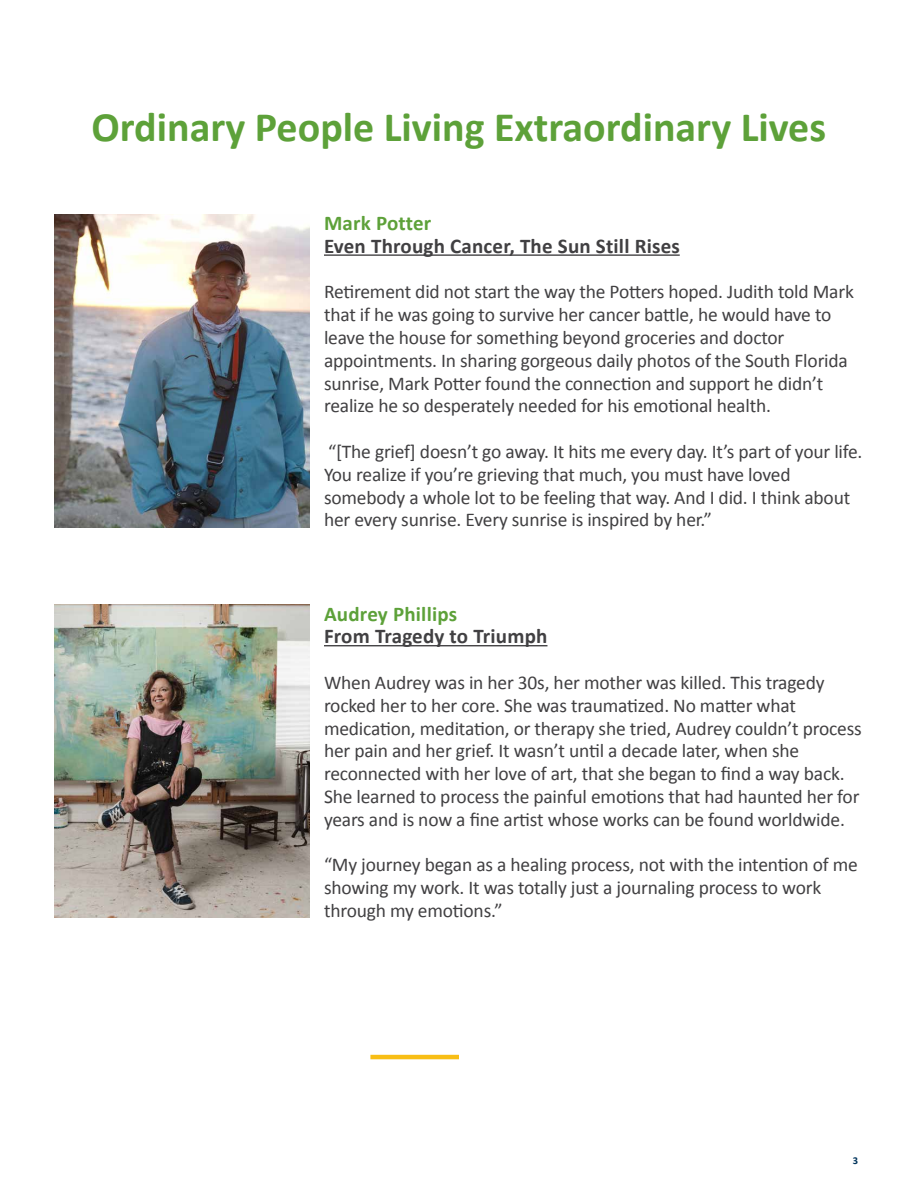
<style>
.page{position:relative;width:918px;height:1188px;background:#fff}
.page>*{position:absolute;margin:0;border:0;box-sizing:border-box;transform-origin:0 0}
.t1{font:700 42px "Calibri";color:#5da139}
.t2{font:700 21px "Calibri";letter-spacing:.01em;color:#414042}
.t3{font:700 21px "Calibri";letter-spacing:.01em;color:#5da139}
.t4{font:19.5px/22.8px "Calibri";letter-spacing:-.01em;color:#414042}
.t5{font:700 10.5px "Calibri";color:#00345c}
</style>
<div class="page">
<hr style="left:324px;top:254px;width:356px;height:2px;background:#414042">
<hr style="left:324px;top:645px;width:223px;height:1px;background:#414042">
<img style="left:54px;top:214px;width:256px;height:313px">
<img style="left:54px;top:605px;width:256px;height:313px">
<hr style="left:370px;top:1055px;width:89px;height:4px;background:#f8be15">
<h1 class="t1" style="left:92px;top:98px;width:736px">Ordinary People Living Extraordinary Lives</h1>
<p class="t3" style="left:324px;top:208px;width:109px">Mark Potter</p>
<p class="t2" style="left:324px;top:231px;width:357px">Even Through Cancer, The Sun Still Rises</p>
<p class="t4" style="left:324px;top:280px;width:531px">Retirement did not start the way the Potters hoped. Judith told Mark that if he was going to survive her cancer battle, he would have to leave the house for something beyond groceries and doctor appointments. In sharing gorgeous daily photos of the South Florida sunrise, Mark Potter found the connection and support he didn’t realize he so desperately needed for his emotional health.</p>
<p class="t4" style="left:324px;top:440px;width:540px">“[The grief] doesn’t go away. It hits me every day. It’s part of your life.<br>You realize if you’re grieving that much, you must have loved somebody a whole lot to be feeling that way. And I did. I think about her every sunrise. Every sunrise is inspired by her.”</p>
<p class="t3" style="left:324px;top:599px;width:135px">Audrey Phillips</p>
<p class="t2" style="left:324px;top:622px;width:225px">From Tragedy to Triumph</p>
<p class="t4" style="left:324px;top:671px;width:539px">When Audrey was in her 30s, her mother was killed. This tragedy rocked her to her core. She was traumatized. No matter what medication, meditation, or therapy she tried, Audrey couldn’t process her pain and her grief. It wasn’t until a decade later, when she reconnected with her love of art, that she began to find a way back.<br>She learned to process the painful emotions that had haunted her for years and is now a fine artist whose works can be found worldwide.</p>
<p class="t4" style="left:324px;top:853px;width:535px">“My journey began as a healing process, not with the intention of me showing my work. It was totally just a journaling process to work through my emotions.”</p>
<p class="t5" style="left:853px;top:1153px;width:7px">3</p>
</div>
